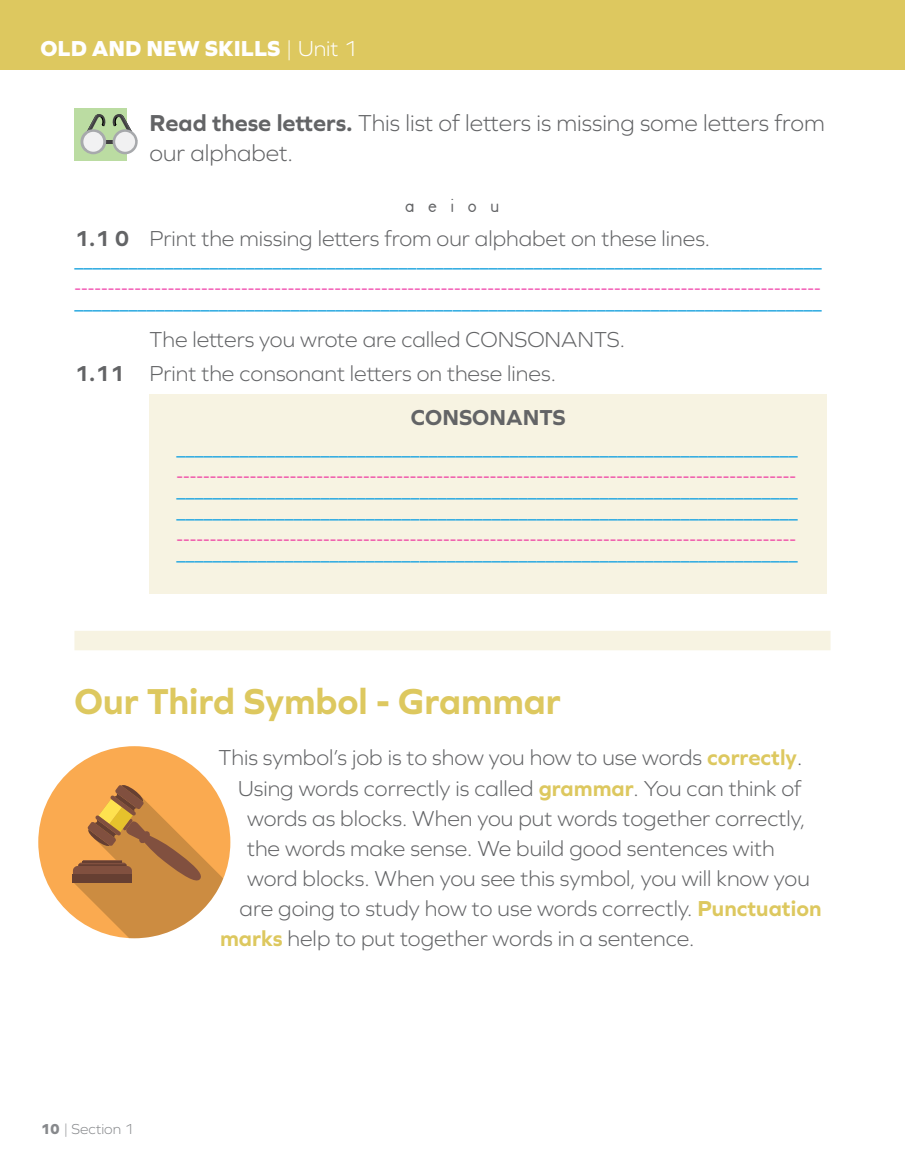
<style>
.page{position:relative;width:905px;height:1175px;background:#fff}
.page>*{position:absolute;margin:0;border:0;box-sizing:border-box;transform-origin:0 0}
.t1{font:700 37.5px "Graphie";color:#ddc85f}
.t2{font:25.5px "ZB Manuscript";color:#636466}
.t3{font:300 24px/30px "Graphie";color:#636466}
.t4{font:300 22.5px/34.5px "Graphie";color:#636466}
.t5{font:800 22.5px "Graphie";color:#fff}
.t6{font:700 22.5px "Graphie";color:#636466}
.t7{font:700 18px/21px "Graphie";color:#2fabe1}
.t8{font:300 18px "Graphie";color:#ec008c}
.t9{font:300 15px "Graphie";color:#87898c}
.s1{font-weight:300}
.s2{font-weight:700}
.s3{font-weight:700;color:#ddc85f}
.s4{font-weight:800}
</style>
<div class="page">
<div style="left:74px;top:108px;width:53px;height:53px;background:#bbdca2"></div>
<svg style="left:80px;top:114px;width:57px;height:40px"></svg>
<div style="left:83px;top:132px;width:20px;height:20px;background:#f1f1f2;border-radius:50%"></div>
<div style="left:113px;top:129px;width:25px;height:25px;background:#a7a9ac;border-radius:50%"></div>
<div style="left:115px;top:132px;width:20px;height:20px;background:#f1f1f2;border-radius:50%"></div>
<div style="left:149px;top:394px;width:678px;height:200px;background:#f7f3e2"></div>
<div style="left:74px;top:631px;width:756px;height:19px;background:#f7f3e2"></div>
<div style="left:38px;top:746px;width:192px;height:192px;background:#faaa50;border-radius:50%"></div>
<svg style="left:73px;top:784px;width:150px;height:154px"></svg>
<div style="left:0;top:0;width:904px;height:69px;background:#ddc85f"></div>
<p class="t5" style="left:40px;top:35px;width:319px">OLD AND NEW SKILLS <span class="s1">| Unit 1</span></p>
<p class="t3" style="left:149px;top:107px;width:676px"><span class="s2">Read these letters.</span> This list of letters is missing some letters from our alphabet.</p>
<p class="t2" style="left:404px;top:194px;width:97px">a e i o u</p>
<p class="t4" style="left:74px;top:221px;width:637px"><span class="s2">1.1 0</span> Print the missing letters from our alphabet on these lines.</p>
<p class="t7" style="left:74px;top:250px;width:748px">___________________________________________________________________________________</p>
<p class="t8" style="left:74px;top:278px;width:747px">----------------------------------------------------------------------------------------------------------------</p>
<p class="t7" style="left:74px;top:292px;width:749px">___________________________________________________________________________________</p>
<p class="t4" style="left:74px;top:321px;width:552px;text-indent:75px">The letters you wrote are called CONSONANTS.<br><span class="s2">1.11</span> Print the consonant letters on these lines.</p>
<p class="t6" style="left:411px;top:404px;width:156px">CONSONANTS</p>
<p class="t7" style="left:176px;top:438px;width:622px">_____________________________________________________________________</p>
<p class="t8" style="left:176px;top:465px;width:621px">---------------------------------------------------------------------------------------------</p>
<p class="t7" style="left:176px;top:480px;width:622px">_____________________________________________________________________ _____________________________________________________________________</p>
<p class="t8" style="left:176px;top:528px;width:621px">---------------------------------------------------------------------------------------------</p>
<p class="t7" style="left:176px;top:543px;width:622px">_____________________________________________________________________</p>
<h1 class="t1" style="left:74px;top:679px;width:487px">Our Third Symbol - Grammar</h1>
<p class="t4" style="left:218px;top:740px;width:585px">This symbol’s job is to show you how to use words <span class="s3">correctly</span>.</p>
<p class="t4" style="left:238px;top:770px;width:565px">Using words correctly is called <span class="s3">grammar</span>. You can think of</p>
<p class="t4" style="left:247px;top:800px;width:560px">words as blocks. When you put words together correctly,</p>
<p class="t4" style="left:247px;top:830px;width:529px">the words make sense. We build good sentences with</p>
<p class="t4" style="left:247px;top:860px;width:564px">word blocks. When you see this symbol, you will know you</p>
<p class="t4" style="left:239px;top:890px;width:583px">are going to study how to use words correctly. <span class="s3">Punctuation</span></p>
<p class="t4" style="left:220px;top:920px;width:476px"><span class="s3">marks</span> help to put together words in a sentence.</p>
<p class="t9" style="left:40px;top:1120px;width:95px"><span class="s4">10</span> | Section 1</p>
</div>
